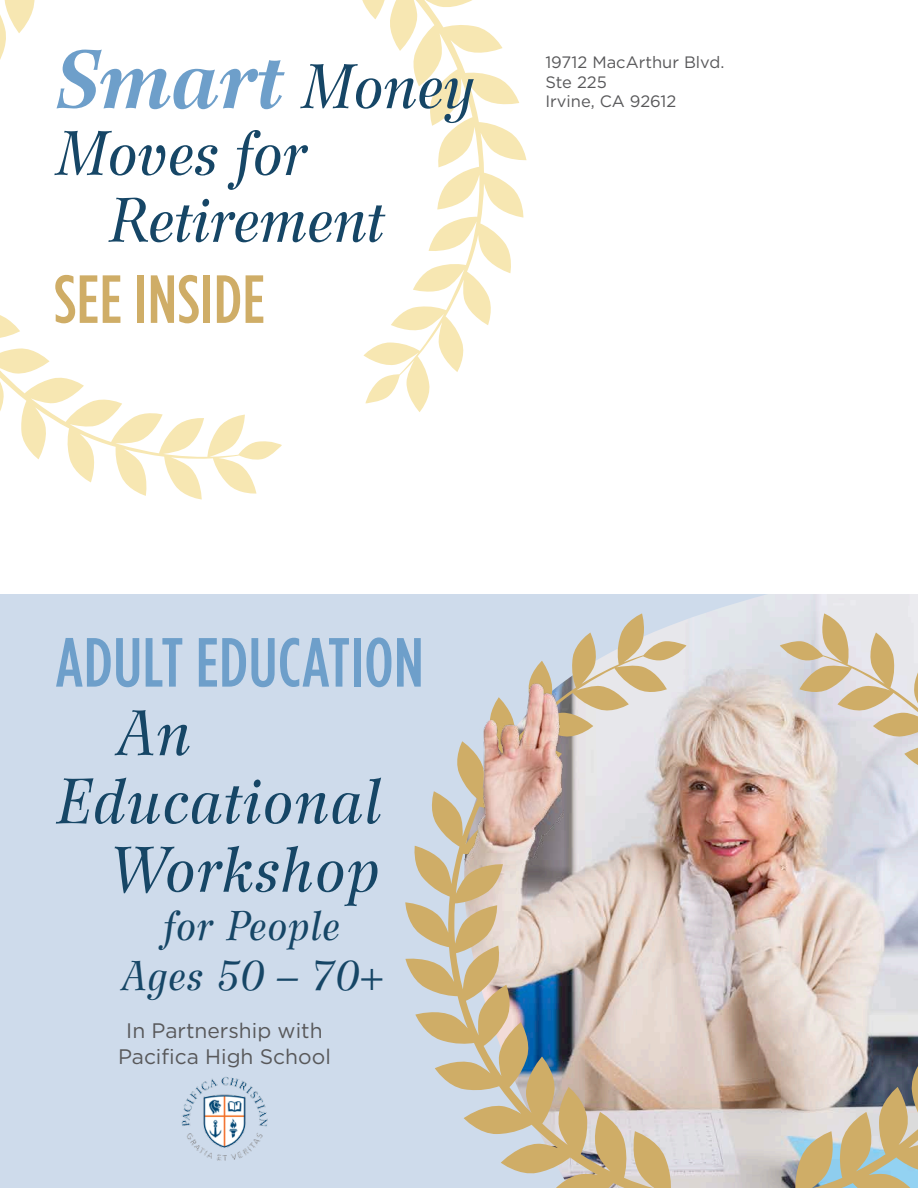
<style>
.page{position:relative;width:918px;height:1188px;background:#fff}
.page>*{position:absolute;margin:0;border:0;box-sizing:border-box;transform-origin:0 0}
.t1{font:italic 700 81.45px "Wilke";letter-spacing:-.02em;color:#6e9fca}
.t2{font:500 69.3px "Gotham Condensed";letter-spacing:.01em;color:#6e9fca}
.t3{font:500 67.95px "Gotham Condensed";letter-spacing:.01em;color:#cfad67}
.t4{font:italic 63.75px "Wilke";color:#164666}
.t5{font:italic 62.4px/66.9px "Wilke";letter-spacing:-.02em;color:#164666}
.t6{font:italic 41.55px/49.9px "Wilke";color:#164666;text-align:center}
.t7{font:21px/25.2px "Gotham";color:#58585a;text-align:center}
.t8{font:16.5px/19.8px "Gotham";color:#58585a}
.s1{font-weight:400;font-size:62.4px;color:#164666}
</style>
<div class="page">
<div style="left:0;top:594px;width:918px;height:594px;background:#cedbeb"></div>
<img style="left:170px;top:1065px;width:109px;height:109px">
<img style="left:405px;top:613px;width:513px;height:575px">
<img style="left:464px;top:670px;width:100px;height:189px">
<svg style="left:0;top:0;width:527px;height:499px"></svg>
<h1 class="t1" style="left:54px;top:30px;width:423px">Smart <span class="s1">Money</span></h1>
<h3 class="t5" style="left:108px;top:119px;width:278px;text-indent:-54px">Moves for<br>Retirement</h3>
<h3 class="t3" style="left:54px;top:262px;width:212px">SEE INSIDE</h3>
<p class="t8" style="left:545px;top:52px;width:181px">19712 MacArthur Blvd.<br>Ste 225<br>Irvine, CA 92612</p>
<h2 class="t2" style="left:55px;top:624px;width:370px">ADULT EDUCATION</h2>
<h3 class="t4" style="left:115px;top:694px;width:78px">An</h3>
<h3 class="t4" style="left:55px;top:762px;width:328px">Educational</h3>
<h3 class="t4" style="left:109px;top:830px;width:273px">Workshop</h3>
<h3 class="t6" style="left:120px;top:900px;width:266px">for People<br>Ages 50 – 70+</h3>
<p class="t7" style="left:118px;top:1018px;width:214px">In Partnership with<br>Pacifica High School</p>
</div>
